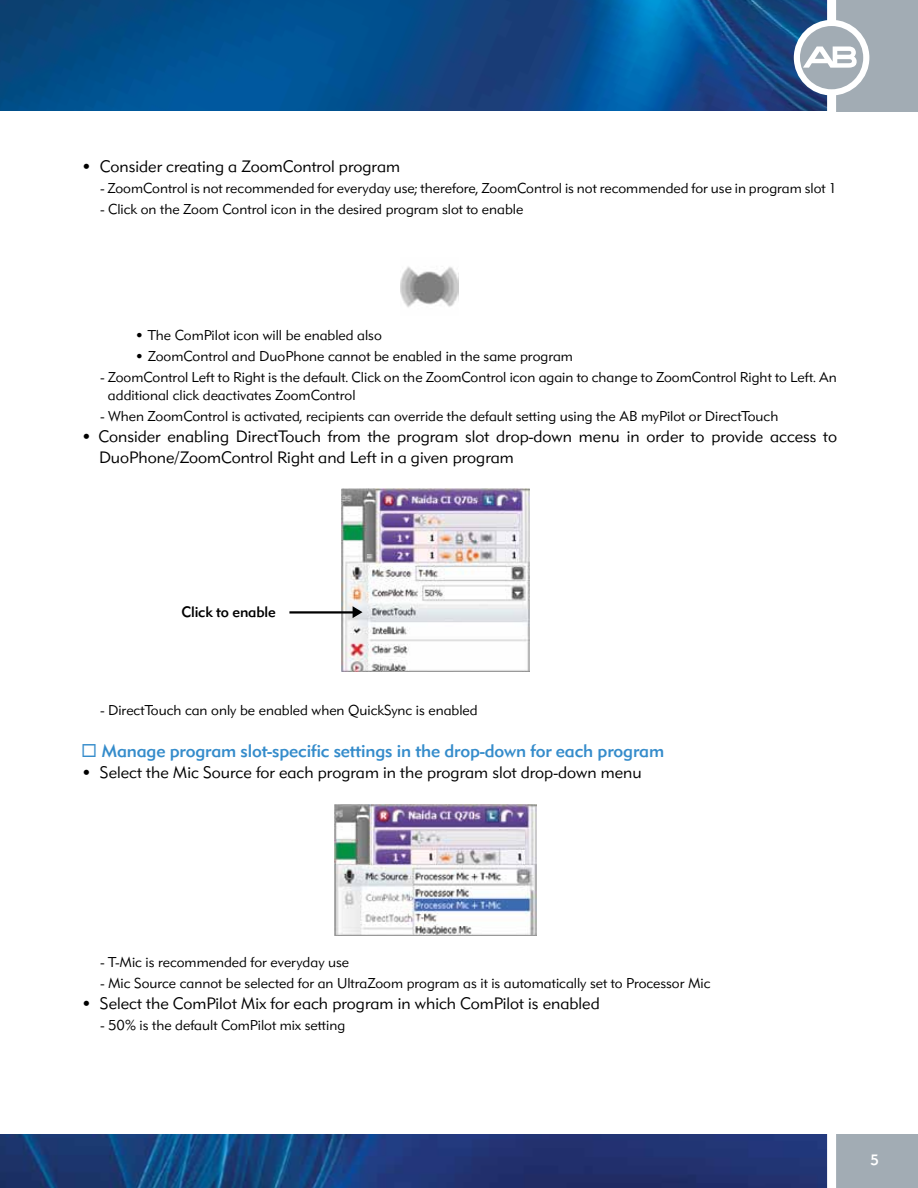
<style>
.page{position:relative;width:918px;height:1188px;background:#fff}
.page>*{position:absolute;margin:0;border:0;box-sizing:border-box;transform-origin:0 0}
.t1{font:500 18px "DH Sans";letter-spacing:-.01em;color:#358ccb}
.t2{font:300 16.5px/21px "DH Sans";color:#000}
.t3{font:500 15px "DH Sans";letter-spacing:-.01em;color:#000}
.t4{font:500 15px "DH Sans";color:#fff}
.t5{font:300 14.25px/18px "DH Sans";color:#000}
</style>
<div class="page">
<div style="left:832px;top:1127px;width:86px;height:61px;background:#a2acb4"></div>
<img style="left:0;top:1134px;width:827px;height:54px">
<img style="left:0;top:0;width:918px;height:112px">
<div style="left:0;top:112px;width:918px;height:1022px;background:#fff"></div>
<div style="left:831px;top:0;width:87px;height:111px;background:#a2acb4"></div>
<div style="left:827px;top:0;width:9px;height:1188px;background:#fff"></div>
<svg style="left:794px;top:20px;width:75px;height:75px"></svg>
<img style="left:401px;top:266px;width:58px;height:42px">
<img style="left:341px;top:488px;width:189px;height:183px">
<hr style="left:289px;top:611px;width:69px;height:3px;background:#000">
<svg style="left:353px;top:606px;width:10px;height:12px"></svg>
<img style="left:334px;top:805px;width:202px;height:130px">
<p class="t2" style="left:81px;top:156px;width:321px">• Consider creating a ZoomControl program</p>
<p class="t5" style="left:100px;top:179px;width:738px">- ZoomControl is not recommended for everyday use; therefore, ZoomControl is not recommended for use in program slot 1</p>
<p class="t5" style="left:100px;top:200px;width:424px">- Click on the Zoom Control icon in the desired program slot to enable</p>
<p class="t5" style="left:135px;top:326px;width:248px">• The ComPilot icon will be enabled also</p>
<p class="t5" style="left:135px;top:347px;width:440px">• ZoomControl and DuoPhone cannot be enabled in the same program</p>
<p class="t5" style="left:108px;top:368px;width:731px;text-indent:-7px">- ZoomControl Left to Right is the default. Click on the ZoomControl icon again to change to ZoomControl Right to Left. An additional click deactivates ZoomControl</p>
<p class="t5" style="left:100px;top:407px;width:679px">- When ZoomControl is activated, recipients can override the default setting using the AB myPilot or DirectTouch</p>
<p class="t2" style="left:99px;top:426px;width:740px;text-indent:-18px">• Consider enabling DirectTouch from the program slot drop-down menu in order to provide access to<br>DuoPhone/ZoomControl Right and Left in a given program</p>
<p class="t3" style="left:181px;top:603px;width:96px">Click to enable</p>
<p class="t5" style="left:100px;top:701px;width:379px">- DirectTouch can only be enabled when QuickSync is enabled</p>
<p class="t1" style="left:81px;top:740px;width:585px">◻ Manage program slot-specific settings in the drop-down for each program</p>
<p class="t2" style="left:81px;top:762px;width:562px">• Select the Mic Source for each program in the program slot drop-down menu</p>
<p class="t5" style="left:100px;top:953px;width:250px">- T-Mic is recommended for everyday use</p>
<p class="t5" style="left:100px;top:974px;width:611px">- Mic Source cannot be selected for an UltraZoom program as it is automatically set to Processor Mic</p>
<p class="t2" style="left:81px;top:993px;width:520px">• Select the ComPilot Mix for each program in which ComPilot is enabled</p>
<p class="t5" style="left:100px;top:1016px;width:246px">- 50% is the default ComPilot mix setting</p>
<p class="t4" style="left:870px;top:1151px;width:10px">5</p>
</div>
